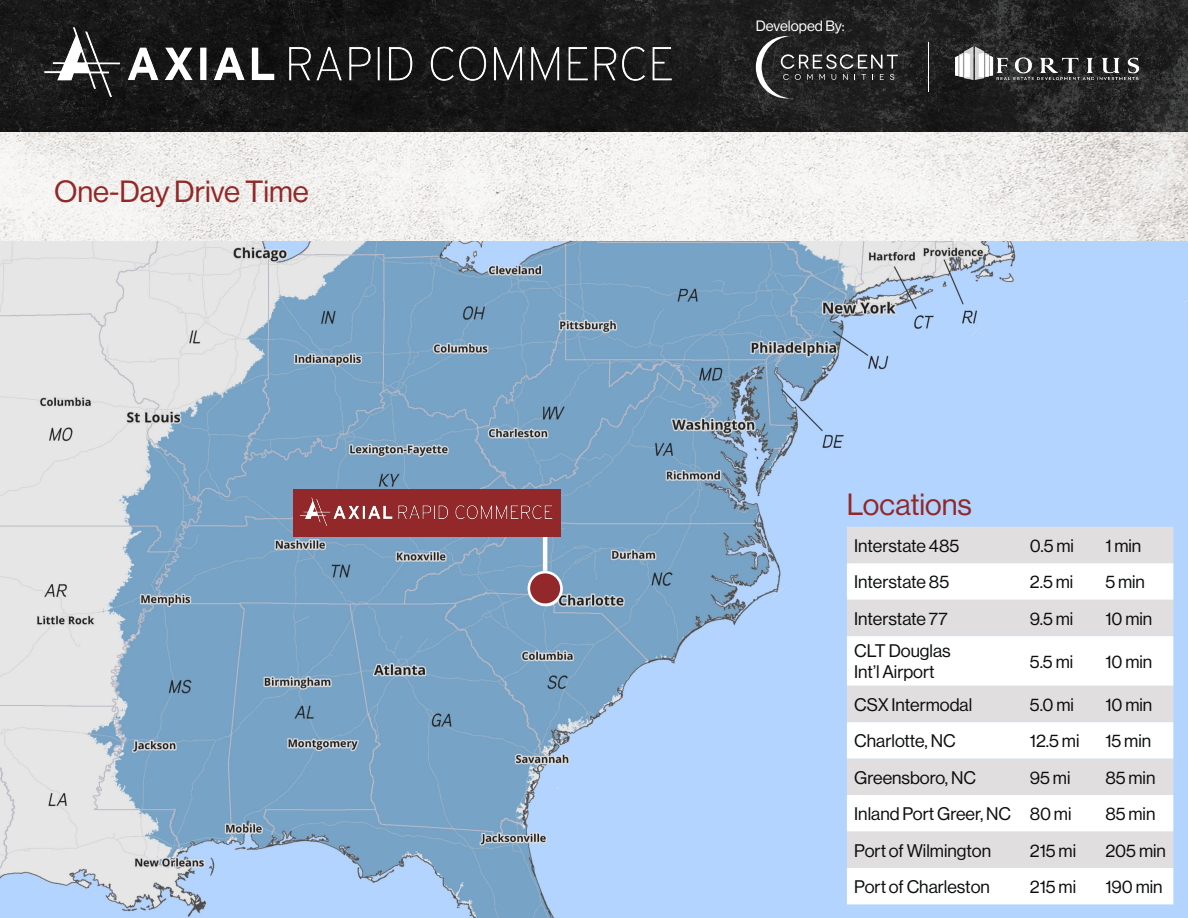
<style>
.page{position:relative;width:1188px;height:918px;background:#fff}
.page>*{position:absolute;margin:0;border:0;box-sizing:border-box;transform-origin:0 0}
.t1{font:30px "N Haas Grotesk DS Pro 55 Rg";color:#922827}
.t2{font:17.85px "N Haas Grotesk DS Pro 55 Rg";color:#0c0f0e}
.t3{font:14.7px "N Haas Grotesk DS Pro 55 Rg";color:#fff}
</style>
<div class="page">
<img style="left:0;top:0;width:1188px;height:133px">
<img style="left:0;top:133px;width:1188px;height:109px">
<img style="left:0;top:242px;width:1188px;height:676px">
<div style="left:847px;top:527px;width:326px;height:36px;background:#e0dede"></div>
<svg style="left:847px;top:563px;width:326px;height:341px"></svg>
<div style="left:529px;top:572px;width:32px;height:33px;background:#922829;border-radius:50%"></div>
<div style="left:528px;top:571px;width:35px;height:35px;border:3px solid #fff;border-radius:50%"></div>
<hr style="left:543px;top:491px;width:4px;height:80px;background:#fff">
<div style="left:283px;top:479px;width:287px;height:67px;background:#fff;opacity:.05"></div>
<div style="left:293px;top:489px;width:268px;height:47px;background:#922829"></div>
<img style="left:299px;top:497px;width:254px;height:29px">
<hr style="left:928px;top:42px;width:1px;height:50px;background:#fff">
<svg style="left:756px;top:36px;width:142px;height:62px;background:#393938"></svg>
<img style="left:955px;top:47px;width:184px;height:33px">
<img style="left:26px;top:14px;width:666px;height:100px">
<p class="t1" style="left:54px;top:175px;width:256px">One-Day Drive Time</p>
<p class="t3" style="left:756px;top:17px;width:90px">Developed By:</p>
<p class="t1" style="left:847px;top:487px;width:127px">Locations</p>
<p class="t2" style="left:854px;top:536px;width:107px">Interstate 485</p>
<p class="t2" style="left:1030px;top:536px;width:46px">0.5 mi</p>
<p class="t2" style="left:1105px;top:536px;width:37px">1 min</p>
<p class="t2" style="left:854px;top:572px;width:96px">Interstate 85</p>
<p class="t2" style="left:1030px;top:572px;width:45px">2.5 mi</p>
<p class="t2" style="left:1105px;top:572px;width:41px">5 min</p>
<p class="t2" style="left:854px;top:608px;width:95px">Interstate 77</p>
<p class="t2" style="left:1030px;top:608px;width:45px">9.5 mi</p>
<p class="t2" style="left:1105px;top:608px;width:49px">10 min</p>
<p class="t2" style="left:854px;top:641px;width:98px">CLT Douglas</p>
<p class="t2" style="left:854px;top:662px;width:82px">Int’l Airport</p>
<p class="t2" style="left:1030px;top:651px;width:45px">5.5 mi</p>
<p class="t2" style="left:1105px;top:651px;width:49px">10 min</p>
<p class="t2" style="left:854px;top:694px;width:119px">CSX Intermodal</p>
<p class="t2" style="left:1030px;top:694px;width:46px">5.0 mi</p>
<p class="t2" style="left:1105px;top:694px;width:49px">10 min</p>
<p class="t2" style="left:854px;top:731px;width:103px">Charlotte, NC</p>
<p class="t2" style="left:1030px;top:731px;width:51px">12.5 mi</p>
<p class="t2" style="left:1105px;top:731px;width:47px">15 min</p>
<p class="t2" style="left:854px;top:767px;width:123px">Greensboro, NC</p>
<p class="t2" style="left:1030px;top:767px;width:42px">95 mi</p>
<p class="t2" style="left:1105px;top:767px;width:52px">85 min</p>
<p class="t2" style="left:854px;top:804px;width:159px">Inland Port Greer, NC</p>
<p class="t2" style="left:1030px;top:804px;width:43px">80 mi</p>
<p class="t2" style="left:1105px;top:804px;width:52px">85 min</p>
<p class="t2" style="left:854px;top:840px;width:138px">Port of Wilmington</p>
<p class="t2" style="left:1030px;top:840px;width:48px">215 mi</p>
<p class="t2" style="left:1105px;top:840px;width:62px">205 min</p>
<p class="t2" style="left:854px;top:877px;width:137px">Port of Charleston</p>
<p class="t2" style="left:1030px;top:877px;width:48px">215 mi</p>
<p class="t2" style="left:1105px;top:877px;width:59px">190 min</p>
</div>
